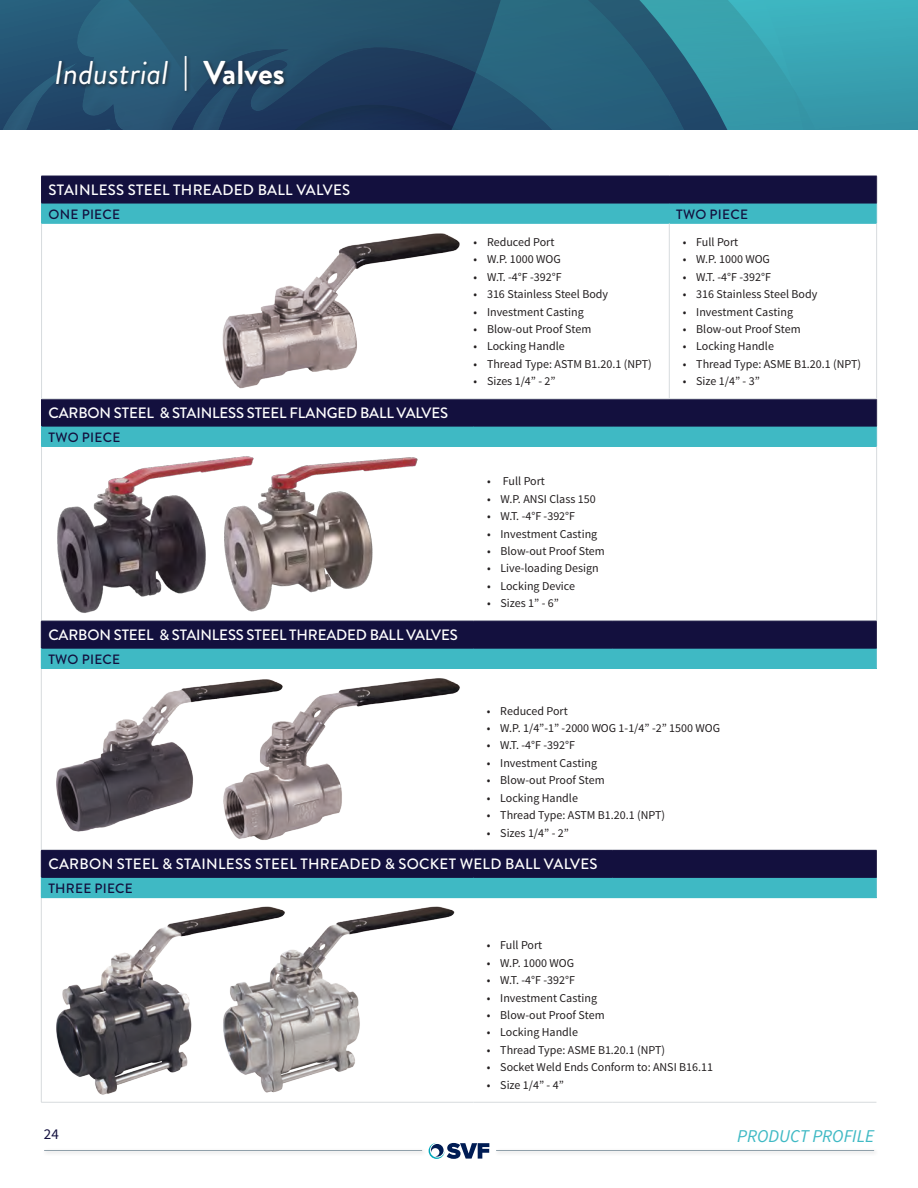
<style>
.page{position:relative;width:918px;height:1188px;background:#fff}
.page>*{position:absolute;margin:0;border:0;box-sizing:border-box;transform-origin:0 0}
._30_Chapter_Orbitron{font:italic 33px "Brandon Grotesque";color:#fff}
.t1{font:italic 18px "Source Sans Pro";color:#3fb9c4}
._8_Table_Header_Sour{font:500 15px "Brandon Grotesque";letter-spacing:-.01em;color:#fff}
._8_Table_Header_Sour-2{font:500 15px "Brandon Grotesque";letter-spacing:.02em;color:#fff}
.t2{font:15px "Source Sans Pro";color:#13103e}
._8_Table_Header_Sour-3{font:500 13.5px "Brandon Grotesque";letter-spacing:.02em;color:#13103e}
.t3{font:12px "Source Sans Pro";color:#231f20}
.s1{font-weight:700;font-style:normal}
</style>
<div class="page">
<svg style="left:0;top:0;width:917px;height:130px;background:#296881"></svg>
<hr style="left:917px;top:0;width:1px;height:192px;background:#13103e">
<div style="left:494px;top:1148px;width:385px;height:8px;background:#f5f5f5"></div>
<hr style="left:496px;top:1150px;width:378px;height:1px;background:#90a0aa">
<div style="left:42px;top:1148px;width:385px;height:8px;background:#f5f5f5"></div>
<hr style="left:44px;top:1150px;width:378px;height:1px;background:#90a0aa">
<svg style="left:429px;top:1143px;width:60px;height:16px"></svg>
<svg style="left:41px;top:399px;width:836px;height:47px;background:#265676"></svg>
<hr style="left:41px;top:446px;width:433px;height:1px;background:#3fb9c4">
<hr style="left:474px;top:446px;width:139px;height:1px;background:#3fb9c4">
<hr style="left:613px;top:446px;width:264px;height:1px;background:#3fb9c4">
<hr style="left:876px;top:447px;width:1px;height:174px;background:#d7dbde">
<hr style="left:41px;top:223px;width:1px;height:176px;background:#d7dbde">
<hr style="left:41px;top:398px;width:419px;height:1px;background:#d7dbde">
<hr style="left:41px;top:223px;width:419px;height:1px;background:#3fb9c4">
<svg style="left:41px;top:176px;width:836px;height:47px;background:#255474"></svg>
<hr style="left:460px;top:223px;width:209px;height:1px;background:#3fb9c4">
<hr style="left:460px;top:398px;width:209px;height:1px;background:#d7dbde">
<hr style="left:669px;top:223px;width:208px;height:1px;background:#3fb9c4">
<hr style="left:669px;top:223px;width:1px;height:176px;background:#d7dbde">
<hr style="left:876px;top:223px;width:1px;height:176px;background:#d7dbde">
<hr style="left:669px;top:398px;width:208px;height:1px;background:#d7dbde">
<div style="left:55px;top:54px;width:234px;height:41px;background:#231f20;opacity:.75"></div>
<img style="left:210px;top:221px;width:259px;height:168px">
<img style="left:41px;top:446px;width:179px;height:175px">
<img style="left:220px;top:456px;width:237px;height:165px">
<hr style="left:41px;top:669px;width:1px;height:181px;background:#d7dbde">
<svg style="left:41px;top:621px;width:836px;height:47px;background:#245273"></svg>
<hr style="left:41px;top:668px;width:432px;height:1px;background:#3fb9c4">
<hr style="left:473px;top:668px;width:140px;height:1px;background:#3fb9c4">
<hr style="left:613px;top:668px;width:264px;height:1px;background:#3fb9c4">
<img style="left:41px;top:664px;width:274px;height:168px">
<img style="left:220px;top:671px;width:240px;height:169px">
<hr style="left:41px;top:898px;width:1px;height:204px;background:#d7dbde">
<hr style="left:41px;top:1102px;width:432px;height:1px;background:#d7dbde">
<hr style="left:473px;top:1102px;width:140px;height:1px;background:#d7dbde">
<hr style="left:613px;top:1102px;width:263px;height:1px;background:#d7dbde">
<svg style="left:41px;top:850px;width:836px;height:47px;background:#255474"></svg>
<hr style="left:41px;top:897px;width:432px;height:1px;background:#3fb9c4">
<hr style="left:473px;top:897px;width:140px;height:1px;background:#3fb9c4">
<hr style="left:613px;top:897px;width:264px;height:1px;background:#3fb9c4">
<img style="left:290px;top:906px;width:165px;height:176px">
<img style="left:44px;top:898px;width:246px;height:197px">
<p class="_30_Chapter_Orbitron" style="left:54px;top:50px;width:232px">Industrial <span class="s1">| Valves</span></p>
<p class="_8_Table_Header_Sour-2" style="left:49px;top:179px;width:303px">STAINLESS STEEL THREADED BALL VALVES</p>
<p class="_8_Table_Header_Sour-3" style="left:49px;top:205px;width:73px">ONE PIECE</p>
<p class="_8_Table_Header_Sour-3" style="left:676px;top:205px;width:73px">TWO PIECE</p>
<p class="t3" style="left:474px;top:234px;width:82px">• Reduced Port</p>
<p class="t3" style="left:474px;top:252px;width:89px">• W.P. 1000 WOG</p>
<p class="t3" style="left:474px;top:269px;width:90px">• W.T. -4°F -392°F</p>
<p class="t3" style="left:474px;top:287px;width:136px">• 316 Stainless Steel Body</p>
<p class="t3" style="left:474px;top:304px;width:112px">• Investment Casting</p>
<p class="t3" style="left:474px;top:322px;width:119px">• Blow-out Proof Stem</p>
<p class="t3" style="left:474px;top:339px;width:93px">• Locking Handle</p>
<p class="t3" style="left:474px;top:356px;width:180px">• Thread Type: ASTM B1.20.1 (NPT)</p>
<p class="t3" style="left:474px;top:374px;width:84px">• Sizes 1/4” - 2”</p>
<p class="t3" style="left:683px;top:234px;width:57px">• Full Port</p>
<p class="t3" style="left:683px;top:252px;width:89px">• W.P. 1000 WOG</p>
<p class="t3" style="left:683px;top:269px;width:90px">• W.T. -4°F -392°F</p>
<p class="t3" style="left:683px;top:287px;width:136px">• 316 Stainless Steel Body</p>
<p class="t3" style="left:683px;top:304px;width:112px">• Investment Casting</p>
<p class="t3" style="left:683px;top:322px;width:119px">• Blow-out Proof Stem</p>
<p class="t3" style="left:683px;top:339px;width:93px">• Locking Handle</p>
<p class="t3" style="left:683px;top:356px;width:180px">• Thread Type: ASME B1.20.1 (NPT)</p>
<p class="t3" style="left:683px;top:374px;width:79px">• Size 1/4” - 3”</p>
<p class="_8_Table_Header_Sour" style="left:49px;top:402px;width:401px">CARBON STEEL &amp; STAINLESS STEEL FLANGED BALL VALVES</p>
<p class="_8_Table_Header_Sour-3" style="left:49px;top:428px;width:73px">TWO PIECE</p>
<p class="_8_Table_Header_Sour" style="left:48px;top:624px;width:411px">CARBON STEEL &amp; STAINLESS STEEL THREADED BALL VALVES</p>
<p class="_8_Table_Header_Sour-3" style="left:48px;top:650px;width:73px">TWO PIECE</p>
<p class="t3" style="left:487px;top:474px;width:59px">• Full Port</p>
<p class="t3" style="left:487px;top:491px;width:110px">• W.P. ANSI Class 150</p>
<p class="t3" style="left:487px;top:509px;width:90px">• W.T. -4°F -392°F</p>
<p class="t3" style="left:487px;top:526px;width:112px">• Investment Casting</p>
<p class="t3" style="left:487px;top:544px;width:119px">• Blow-out Proof Stem</p>
<p class="t3" style="left:487px;top:561px;width:113px">• Live-loading Design</p>
<p class="t3" style="left:487px;top:578px;width:90px">• Locking Device</p>
<p class="t3" style="left:487px;top:596px;width:73px">• Sizes 1” - 6”</p>
<p class="t3" style="left:487px;top:703px;width:82px">• Reduced Port</p>
<p class="t3" style="left:487px;top:721px;width:235px">• W.P. 1/4”-1” -2000 WOG 1-1/4” -2” 1500 WOG</p>
<p class="t3" style="left:487px;top:738px;width:90px">• W.T. -4°F -392°F</p>
<p class="t3" style="left:487px;top:755px;width:112px">• Investment Casting</p>
<p class="t3" style="left:487px;top:773px;width:119px">• Blow-out Proof Stem</p>
<p class="t3" style="left:487px;top:790px;width:93px">• Locking Handle</p>
<p class="t3" style="left:487px;top:808px;width:180px">• Thread Type: ASTM B1.20.1 (NPT)</p>
<p class="t3" style="left:487px;top:825px;width:84px">• Sizes 1/4” - 2”</p>
<p class="_8_Table_Header_Sour-2" style="left:48px;top:854px;width:551px">CARBON STEEL &amp; STAINLESS STEEL THREADED &amp; SOCKET WELD BALL VALVES</p>
<p class="_8_Table_Header_Sour-3" style="left:48px;top:879px;width:86px">THREE PIECE</p>
<p class="t3" style="left:487px;top:938px;width:57px">• Full Port</p>
<p class="t3" style="left:487px;top:955px;width:89px">• W.P. 1000 WOG</p>
<p class="t3" style="left:487px;top:973px;width:90px">• W.T. -4°F -392°F</p>
<p class="t3" style="left:487px;top:990px;width:112px">• Investment Casting</p>
<p class="t3" style="left:487px;top:1008px;width:119px">• Blow-out Proof Stem</p>
<p class="t3" style="left:487px;top:1025px;width:93px">• Locking Handle</p>
<p class="t3" style="left:487px;top:1042px;width:180px">• Thread Type: ASME B1.20.1 (NPT)</p>
<p class="t3" style="left:487px;top:1060px;width:228px">• Socket Weld Ends Conform to: ANSI B16.11</p>
<p class="t3" style="left:487px;top:1077px;width:79px">• Size 1/4” - 4”</p>
<p class="t2" style="left:44px;top:1125px;width:16px">24</p>
<h2 class="t1" style="left:737px;top:1125px;width:138px">PRODUCT PROFILE</h2>
</div>
